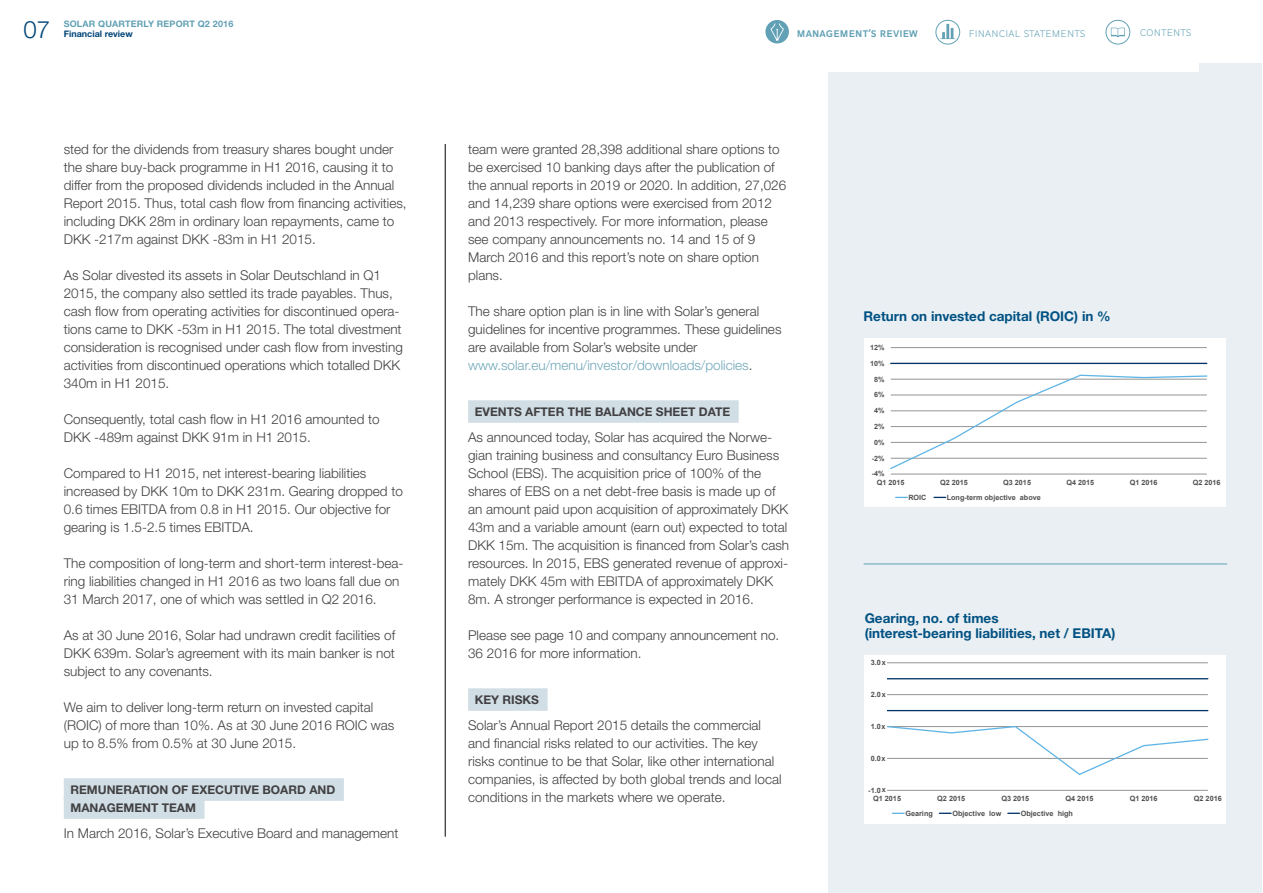
<style>
.page{position:relative;width:1263px;height:893px;background:#fff}
.page>*{position:absolute;margin:0;border:0;box-sizing:border-box;transform-origin:0 0}
.t1{font:300 24px "Helvetica Neue LT Std";color:#004579}
.t2{font:300 13.5px/18px "Helvetica Neue LT Std";color:#414042}
.t3{font:700 13.5px/15px "Helvetica Neue LT Std";color:#005183}
.t4{font:700 12px/18px "Helvetica Neue LT Std";color:#414042}
.t5{font:300 10.5px "Cogito";letter-spacing:.01em;color:#62a1b5}
.t6{font:700 10.5px "Cogito";letter-spacing:.01em;color:#62a1b5}
.t7{font:700 9px/10.5px "Helvetica Neue LT Std";letter-spacing:.02em;color:#62a1b5}
.t8{font:700 7.35px "Arial";color:#505050}
.t9{font:700 7.2px "Arial";color:#505050}
.s1{color:#004579}
.s2{color:#71a8ba}
</style>
<div class="page">
<hr style="left:445px;top:144px;width:1px;height:693px;background:#000">
<div style="left:828px;top:63px;width:434px;height:829px;background:#e9eff2"></div>
<hr style="left:864px;top:564px;width:363px;height:1px;background:#62a1b5">
<div style="left:865px;top:655px;width:361px;height:168px;background:#fff"></div>
<hr style="left:887px;top:790px;width:321px;height:1px;background:#949494">
<hr style="left:887px;top:694px;width:321px;height:1px;background:#949494">
<hr style="left:887px;top:662px;width:321px;height:1px;background:#949494">
<svg style="left:887px;top:726px;width:321px;height:49px"></svg>
<hr style="left:887px;top:710px;width:321px;height:1px;background:#036">
<hr style="left:887px;top:678px;width:321px;height:1px;background:#036">
<svg style="left:892px;top:813px;width:12px;height:1px"></svg>
<svg style="left:939px;top:813px;width:12px;height:1px"></svg>
<div style="left:865px;top:338px;width:361px;height:169px;background:#fff"></div>
<hr style="left:891px;top:474px;width:316px;height:1px;background:#949494">
<hr style="left:891px;top:347px;width:316px;height:1px;background:#949494">
<svg style="left:891px;top:374px;width:316px;height:95px"></svg>
<hr style="left:891px;top:363px;width:316px;height:1px;background:#036">
<div style="left:64px;top:778px;width:280px;height:23px;background:#d1dee5"></div>
<div style="left:64px;top:796px;width:140px;height:23px;background:#d1dee5"></div>
<div style="left:468px;top:400px;width:271px;height:23px;background:#d1dee5"></div>
<div style="left:468px;top:688px;width:79px;height:23px;background:#d1dee5"></div>
<div style="left:765px;top:20px;width:24px;height:23px;background:#62a1b5;border-radius:50%"></div>
<svg style="left:770px;top:23px;width:14px;height:18px"></svg>
<div style="left:935px;top:20px;width:25px;height:24px;border:1px solid #62a1b5;border-radius:50%"></div>
<svg style="left:940px;top:24px;width:15px;height:15px"></svg>
<div style="left:1106px;top:20px;width:24px;height:24px;border:1px solid #62a1b5;border-radius:50%"></div>
<svg style="left:1111px;top:28px;width:14px;height:9px"></svg>
<div style="left:738px;top:63px;width:461px;height:8px;background:#fff"></div>
<p class="t7" style="left:64px;top:18px;width:171px">SOLAR QUARTERLY REPORT Q2 2016<br><span class="s1">Financial review</span></p>
<p class="t1" style="left:23px;top:14px;width:28px">07</p>
<p class="t6" style="left:797px;top:26px;width:122px">MANAGEMENT’S REVIEW</p>
<p class="t5" style="left:969px;top:26px;width:118px">FINANCIAL STATEMENTS</p>
<p class="t5" style="left:1140px;top:25px;width:53px">CONTENTS</p>
<p class="t2" style="left:64px;top:140px;width:344px">sted for the dividends from treasury shares bought under the share buy-back programme in H1 2016, causing it to differ from the proposed dividends included in the Annual Report 2015. Thus, total cash flow from financing activities, including DKK 28m in ordinary loan repayments, came to DKK -217m against DKK -83m in H1 2015.</p>
<p class="t2" style="left:64px;top:266px;width:341px">As Solar divested its assets in Solar Deutschland in Q1<br>2015, the company also settled its trade payables. Thus, cash flow from operating activities for discontinued opera&shy;tions came to DKK -53m in H1 2015. The total divestment consideration is recognised under cash flow from investing activities from discontinued operations which totalled DKK 340m in H1 2015.</p>
<p class="t2" style="left:64px;top:410px;width:317px">Consequently, total cash flow in H1 2016 amounted to<br>DKK -489m against DKK 91m in H1 2015.</p>
<p class="t2" style="left:64px;top:464px;width:341px">Compared to H1 2015, net interest-bearing liabilities increased by DKK 10m to DKK 231m. Gearing dropped to 0.6 times EBITDA from 0.8 in H1 2015. Our objective for gearing is 1.5-2.5 times EBITDA.</p>
<p class="t2" style="left:64px;top:554px;width:341px">The composition of long-term and short-term interest-bea&shy;ring liabilities changed in H1 2016 as two loans fall due on<br>31 March 2017, one of which was settled in Q2 2016.</p>
<p class="t2" style="left:64px;top:626px;width:333px;text-align:justify">As at 30 June 2016, Solar had undrawn credit facilities of DKK 639m. Solar’s agreement with its main banker is not subject to any covenants.</p>
<p class="t2" style="left:64px;top:697px;width:332px">We aim to deliver long-term return on invested capital (ROIC) of more than 10%. As at 30 June 2016 ROIC was up to 8.5% from 0.5% at 30 June 2015.</p>
<p class="t4" style="left:70px;top:781px;width:266px">REMUNERATION OF EXECUTIVE BOARD AND<br>MANAGEMENT TEAM</p>
<p class="t2" style="left:64px;top:824px;width:336px">In March 2016, Solar’s Executive Board and management</p>
<p class="t2" style="left:468px;top:140px;width:320px">team were granted 28,398 additional share options to be exercised 10 banking days after the publication of the annual reports in 2019 or 2020. In addition, 27,026 and 14,239 share options were exercised from 2012 and 2013 respectively. For more information, please see company announcements no. 14 and 15 of 9<br>March 2016 and this report’s note on share option plans.</p>
<p class="t2" style="left:468px;top:302px;width:315px">The share option plan is in line with Solar’s general guidelines for incentive programmes. These guidelines are available from Solar’s website under <span class="s2">www.solar.eu/menu/investor/downloads/policies</span>.</p>
<p class="t4" style="left:475px;top:403px;width:257px">EVENTS AFTER THE BALANCE SHEET DATE</p>
<p class="t2" style="left:468px;top:428px;width:323px">As announced today, Solar has acquired the Norwe&shy;gian training business and consultancy Euro Business School (EBS). The acquisition price of 100% of the shares of EBS on a net debt-free basis is made up of an amount paid upon acquisition of approximately DKK 43m and a variable amount (earn out) expected to total DKK 15m. The acquisition is financed from Solar’s cash resources. In 2015, EBS generated revenue of approxi&shy;mately DKK 45m with EBITDA of approximately DKK 8m. A stronger performance is expected in 2016.</p>
<p class="t2" style="left:468px;top:626px;width:313px">Please see page 10 and company announcement no.<br>36 2016 for more information.</p>
<p class="t4" style="left:475px;top:691px;width:66px">KEY RISKS</p>
<p class="t2" style="left:468px;top:716px;width:315px">Solar’s Annual Report 2015 details the commercial and financial risks related to our activities. The key risks continue to be that Solar, like other international companies, is affected by both global trends and local conditions in the markets where we operate.</p>
<p class="t3" style="left:863px;top:309px;width:249px">Return on invested capital (ROIC) in %</p>
<p class="t9" style="left:870px;top:343px;width:16px">12%</p>
<p class="t9" style="left:870px;top:358px;width:16px">10%</p>
<p class="t9" style="left:874px;top:374px;width:12px">8%</p>
<p class="t9" style="left:874px;top:390px;width:12px">6%</p>
<p class="t9" style="left:874px;top:406px;width:12px">4%</p>
<p class="t9" style="left:874px;top:422px;width:12px">2%</p>
<p class="t9" style="left:874px;top:437px;width:12px">0%</p>
<p class="t9" style="left:872px;top:453px;width:14px">-2%</p>
<p class="t9" style="left:872px;top:469px;width:14px">-4%</p>
<p class="t9" style="left:877px;top:478px;width:29px">Q1 2015</p>
<p class="t9" style="left:940px;top:478px;width:29px">Q2 2015</p>
<p class="t9" style="left:1003px;top:478px;width:29px">Q3 2015</p>
<p class="t9" style="left:1066px;top:478px;width:29px">Q4 2015</p>
<p class="t9" style="left:1130px;top:478px;width:29px">Q1 2016</p>
<p class="t9" style="left:1193px;top:478px;width:29px">Q2 2016</p>
<p class="t9" style="left:908px;top:492px;width:20px">ROIC</p>
<p class="t9" style="left:947px;top:492px;width:95px">Long-term objective above</p>
<p class="t3" style="left:865px;top:611px;width:252px">Gearing, no. of times<br>(interest-bearing liabilities, net / EBITA)</p>
<p class="t8" style="left:871px;top:658px;width:17px">3.0x</p>
<p class="t8" style="left:871px;top:690px;width:17px">2.0x</p>
<p class="t8" style="left:871px;top:721px;width:16px">1.0x</p>
<p class="t8" style="left:871px;top:753px;width:16px">0.0x</p>
<p class="t8" style="left:868px;top:785px;width:19px">-1.0x</p>
<p class="t8" style="left:873px;top:794px;width:29px">Q1 2015</p>
<p class="t8" style="left:937px;top:794px;width:29px">Q2 2015</p>
<p class="t8" style="left:1001px;top:794px;width:29px">Q3 2015</p>
<p class="t8" style="left:1065px;top:794px;width:29px">Q4 2015</p>
<p class="t8" style="left:1130px;top:794px;width:29px">Q1 2016</p>
<p class="t8" style="left:1194px;top:794px;width:29px">Q2 2016</p>
<p class="t8" style="left:905px;top:808px;width:29px">Gearing</p>
<p class="t8" style="left:952px;top:808px;width:51px">Objective low</p>
<p class="t8" style="left:1021px;top:808px;width:54px">Objective high</p>
</div>
